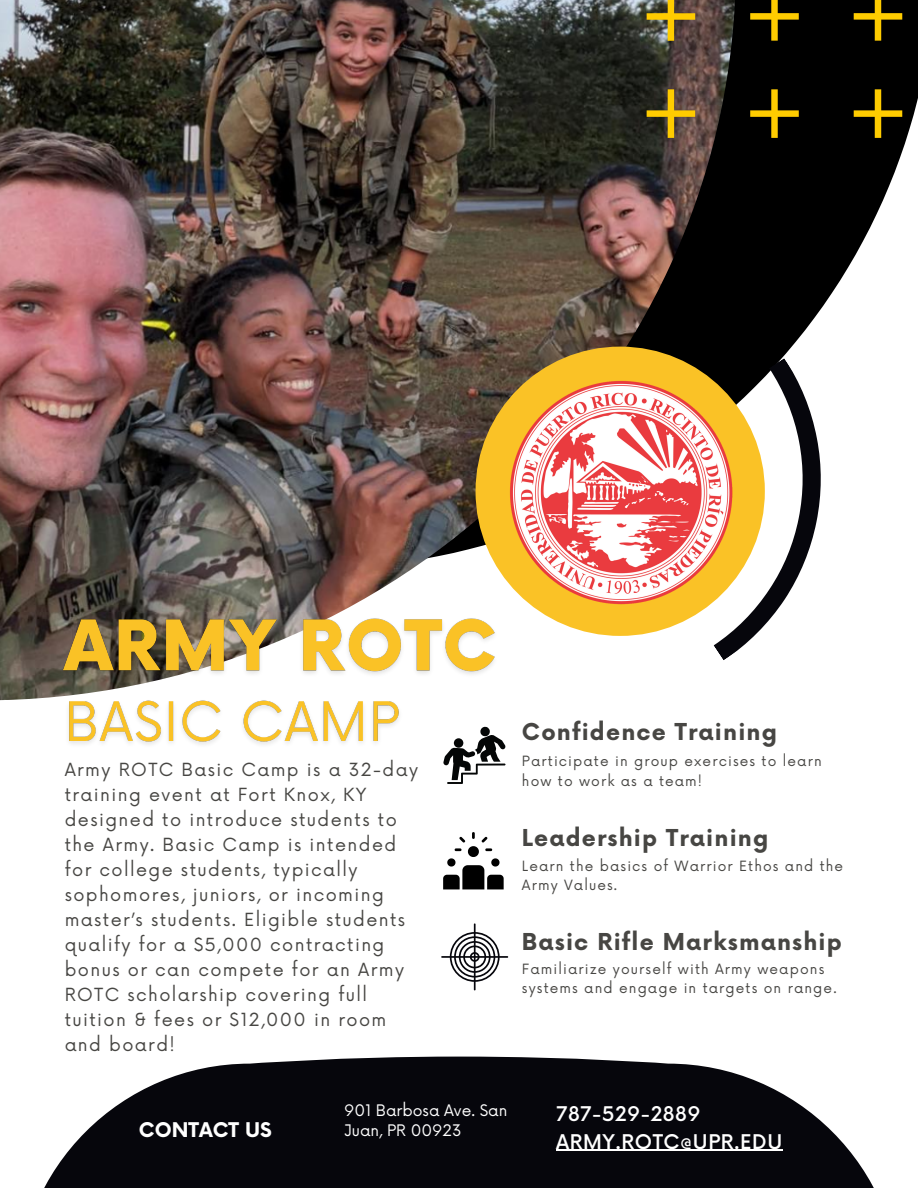
<style>
.page{position:relative;width:918px;height:1188px;background:#fff}
.page>*{position:absolute;margin:0;border:0;box-sizing:border-box;transform-origin:0 0}
.t1{font:700 22.65px "Now";letter-spacing:.05em;color:#474643}
.t2{font:500 19.8px/28.2px "Now";letter-spacing:.025em;color:#fff}
.t3{font:700 19.8px "Now";color:#fff}
.t4{font:17.7px/25px "Now";letter-spacing:.08em;color:#474643}
.t5{font:15.45px/20.1px "Now";color:#fff}
.t6{font:13.8px/19.5px "Now";letter-spacing:.08em;color:#474643}
</style>
<div class="page">
<svg style="left:736px;top:153px;width:166px;height:205px;fill:#000"></svg>
<img style="left:0;top:0;width:736px;height:700px">
<svg style="left:647px;top:0;width:271px;height:153px;background:#2d2513"></svg>
<svg style="left:603px;top:358px;width:218px;height:303px"></svg>
<svg style="left:44px;top:1057px;width:830px;height:131px;fill:#06060c"></svg>
<div style="left:476px;top:347px;width:289px;height:289px;background:#fac226;border-radius:50%"></div>
<svg style="left:450px;top:932px;width:50px;height:50px"></svg>
<hr style="left:474px;top:923px;width:2px;height:67px;background:#06060c">
<hr style="left:441px;top:956px;width:67px;height:2px;background:#06060c">
<svg style="left:443px;top:743px;width:63px;height:41px"></svg>
<svg style="left:443px;top:832px;width:61px;height:57px"></svg>
<img style="left:500px;top:369px;width:240px;height:247px">
<img style="left:54px;top:610px;width:450px;height:146px">
<hr style="left:556px;top:1150px;width:227px;height:1px;background:#fff">
<p class="t4" style="left:65px;top:758px;width:355px">Army ROTC Basic Camp is a 32-day training event at Fort Knox, KY designed to introduce students to the Army. Basic Camp is intended for college students, typically sophomores, juniors, or incoming master’s students. Eligible students qualify for a $5,000 contracting bonus or can compete for an Army<br>ROTC scholarship covering full tuition &amp; fees or $12,000 in room and board!</p>
<p class="t1" style="left:522px;top:719px;width:257px">Confidence Training</p>
<p class="t6" style="left:522px;top:752px;width:301px">Participate in group exercises to learn how to work as a team!</p>
<p class="t1" style="left:522px;top:826px;width:248px">Leadership Training</p>
<p class="t6" style="left:522px;top:857px;width:323px">Learn the basics of Warrior Ethos and the<br>Army Values.</p>
<p class="t1" style="left:522px;top:930px;width:321px">Basic Rifle Marksmanship</p>
<p class="t6" style="left:522px;top:960px;width:316px">Familiarize yourself with Army weapons systems and engage in targets on range.</p>
<p class="t3" style="left:139px;top:1119px;width:134px">CONTACT US</p>
<p class="t5" style="left:344px;top:1102px;width:165px">901 Barbosa Ave. San<br>Juan, PR 00923</p>
<p class="t2" style="left:556px;top:1101px;width:228px">787-529-2889<br>ARMY.ROTC@UPR.EDU</p>
</div>
